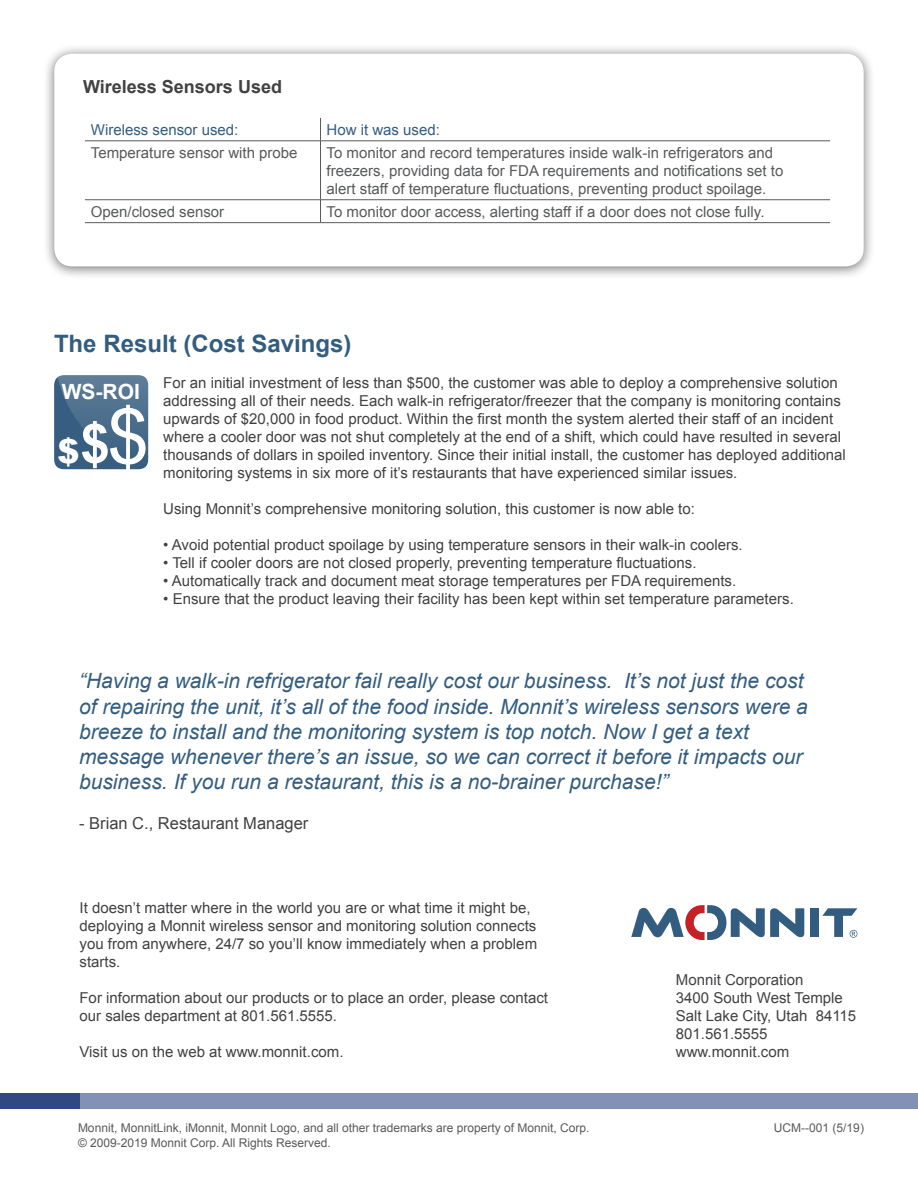
<style>
.page{position:relative;width:918px;height:1188px;background:#fff}
.page>*{position:absolute;margin:0;border:0;box-sizing:border-box;transform-origin:0 0}
.t1{font:900 33px "Arial";color:#fff}
.t2{font:700 24px "Arial";color:#335d80}
.t3{font:italic 21px/25.2px "Arial";color:#335d80}
.t4{font:700 21px "Arial";color:#fff}
.t5{font:700 18px "Arial";color:#414042}
.t6{font:16.5px "Arial";color:#414042}
.t7{font:15px/18px "Arial";color:#414042}
.t8{font:15px/18px "Arial";color:#58595b}
.t9{font:15px "Arial";color:#335d80}
.t10{font:12px/15px "Arial";color:#58595b}
.s1{font-weight:700;font-size:54px}
.s2{font-weight:400;font-size:75px}
</style>
<div class="page">
<div style="left:0;top:1093px;width:918px;height:15px;background:#8392b4"></div>
<div style="left:0;top:1093px;width:79px;height:15px;background:#304982"></div>
<svg style="left:54px;top:375px;width:94px;height:94px;background:#486c8b"></svg>
<div style="left:43px;top:43px;width:832px;height:236px;background:#000;opacity:.55"></div>
<div style="left:54px;top:54px;width:810px;height:212px;background:#fff;border-radius:18px"></div>
<svg style="left:320px;top:118px;width:1px;height:23px"></svg>
<hr style="left:85px;top:141px;width:236px;height:1px;background:#58595b">
<hr style="left:321px;top:141px;width:509px;height:1px;background:#58595b">
<hr style="left:320px;top:141px;width:1px;height:59px;background:#58595b">
<hr style="left:85px;top:199px;width:236px;height:1px;background:#58595b">
<hr style="left:321px;top:199px;width:509px;height:1px;background:#58595b">
<svg style="left:320px;top:200px;width:1px;height:22px"></svg>
<hr style="left:85px;top:222px;width:236px;height:1px;background:#58595b">
<hr style="left:321px;top:222px;width:509px;height:1px;background:#58595b">
<div style="left:810px;top:908px;width:8px;height:29px;background:#335d80"></div>
<svg style="left:631px;top:905px;width:173px;height:35px"></svg>
<svg style="left:822px;top:908px;width:35px;height:30px"></svg>
<p class="t5" style="left:83px;top:75px;width:200px">Wireless Sensors Used</p>
<p class="t9" style="left:91px;top:120px;width:149px">Wireless sensor used:</p>
<p class="t9" style="left:327px;top:120px;width:115px">How it was used:</p>
<p class="t8" style="left:91px;top:144px;width:208px">Temperature sensor with probe</p>
<p class="t8" style="left:327px;top:144px;width:458px">To monitor and record temperatures inside walk-in refrigerators and freezers, providing data for FDA requirements and notifications set to alert staff of temperature fluctuations, preventing product spoilage.</p>
<p class="t8" style="left:91px;top:203px;width:135px">Open/closed sensor</p>
<p class="t8" style="left:327px;top:203px;width:440px">To monitor door access, alerting staff if a door does not close fully.</p>
<h2 class="t2" style="left:54px;top:328px;width:299px">The Result (Cost Savings)</h2>
<p class="t7" style="left:163px;top:374px;width:684px">For an initial investment of less than $500, the customer was able to deploy a comprehensive solution addressing all of their needs. Each walk-in refrigerator/freezer that the company is monitoring contains upwards of $20,000 in food product. Within the first month the system alerted their staff of an incident where a cooler door was not shut completely at the end of a shift, which could have resulted in several thousands of dollars in spoiled inventory. Since their initial install, the customer has deployed additional monitoring systems in six more of it’s restaurants that have experienced similar issues.</p>
<p class="t7" style="left:163px;top:500px;width:533px">Using Monnit’s comprehensive monitoring solution, this customer is now able to:</p>
<p class="t7" style="left:163px;top:536px;width:581px">• Avoid potential product spoilage by using temperature sensors in their walk-in coolers.</p>
<p class="t7" style="left:163px;top:554px;width:535px">• Tell if cooler doors are not closed properly, preventing temperature fluctuations.</p>
<p class="t7" style="left:163px;top:572px;width:575px">• Automatically track and document meat storage temperatures per FDA requirements.</p>
<p class="t7" style="left:163px;top:590px;width:632px">• Ensure that the product leaving their facility has been kept within set temperature parameters.</p>
<h3 class="t4" style="left:62px;top:377px;width:80px">WS-ROI</h3>
<h1 class="t1" style="left:58px;top:427px;width:93px">$<span class="s1">$</span><span class="s2">$</span></h1>
<p class="t3" style="left:79px;top:669px;width:730px">“Having a walk-in refrigerator fail really cost our business. It’s not just the cost of repairing the unit, it’s all of the food inside. Monnit’s wireless sensors were a breeze to install and the monitoring system is top notch. Now I get a text message whenever there’s an issue, so we can correct it before it impacts our business. If you run a restaurant, this is a no-brainer purchase!”</p>
<p class="t6" style="left:79px;top:812px;width:231px">- Brian C., Restaurant Manager</p>
<p class="t7" style="left:80px;top:899px;width:459px">It doesn’t matter where in the world you are or what time it might be, deploying a Monnit wireless sensor and monitoring solution connects you from anywhere, 24/7 so you’ll know immediately when a problem starts.</p>
<p class="t7" style="left:80px;top:989px;width:470px">For information about our products or to place an order, please contact our sales department at 801.561.5555.</p>
<p class="t7" style="left:80px;top:1043px;width:266px">Visit us on the web at www.monnit.com.</p>
<p class="t7" style="left:676px;top:971px;width:182px">Monnit Corporation<br>3400 South West Temple<br>Salt Lake City, Utah 84115<br>801.561.5555 www.monnit.com</p>
<p class="t10" style="left:78px;top:1121px;width:513px">Monnit, MonnitLink, iMonnit, Monnit Logo, and all other trademarks are property of Monnit, Corp. © 2009-2019 Monnit Corp. All Rights Reserved.</p>
<p class="t10" style="left:774px;top:1121px;width:92px">UCM--001 (5/19)</p>
</div>
